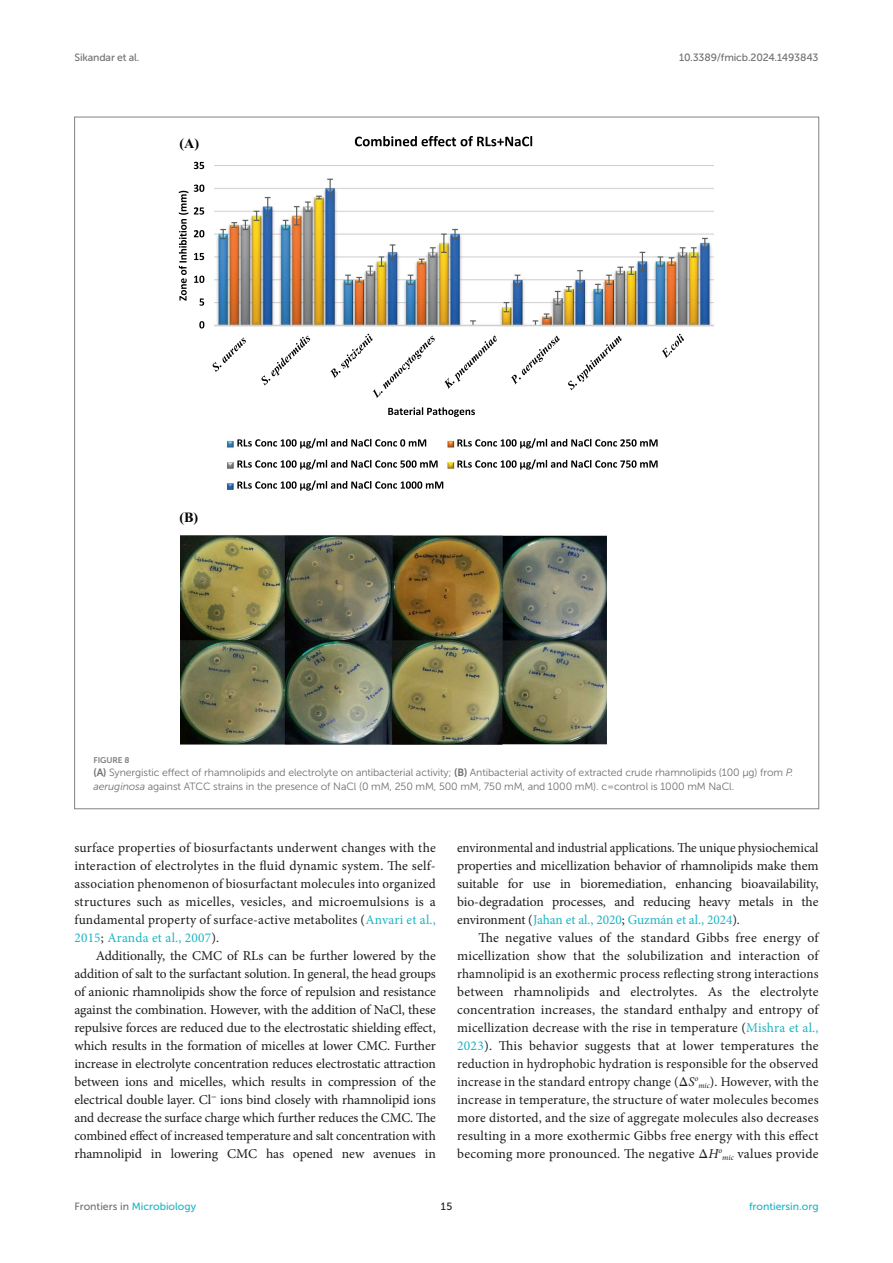
<style>
.page{position:relative;width:893px;height:1263px;background:#fff}
.page>*{position:absolute;margin:0;border:0;box-sizing:border-box;transform-origin:0 0}
.t1{font:700 14.25px "Times New Roman";color:#000}
.TEXT{font:13.5px/18px "Minion Pro";color:#1b1c1b;text-align:justify}
.FIG_LEG{font:10.5px/13.5px "Museo Sans 300";letter-spacing:-.01em;color:#706f70}
.t2{font:10.5px "Museo Sans 500";letter-spacing:-.015em;color:#706f70}
.t3{font:10.5px "Museo Sans 500";color:#1db5c3}
.t4{font:10.5px "Museo Sans 500";color:#1b1c1b}
.FIG_HD{font:8.25px "Museo Sans 700";letter-spacing:-.01em;color:#7e7f7f}
.s1{font-family:"Museo Sans 700"}
.s2{font-style:italic}
.s3{color:#1db5c3}
.s4{font-family:"STIX General"}
.s5{color:#706f70}
</style>
<div class="page">
<img style="left:215px;top:165px;width:499px;height:324px">
<img style="left:180px;top:535px;width:427px;height:209px">
<svg style="left:199px;top:321px;width:5px;height:7px"></svg>
<svg style="left:200px;top:298px;width:4px;height:8px"></svg>
<svg style="left:194px;top:276px;width:10px;height:7px"></svg>
<svg style="left:194px;top:253px;width:10px;height:7px"></svg>
<svg style="left:194px;top:230px;width:10px;height:7px"></svg>
<svg style="left:194px;top:207px;width:10px;height:8px"></svg>
<svg style="left:194px;top:185px;width:10px;height:7px"></svg>
<svg style="left:194px;top:162px;width:10px;height:7px"></svg>
<svg style="left:213px;top:337px;width:33px;height:35px"></svg>
<svg style="left:261px;top:335px;width:49px;height:50px"></svg>
<svg style="left:330px;top:334px;width:105px;height:64px"></svg>
<svg style="left:444px;top:336px;width:53px;height:53px"></svg>
<svg style="left:511px;top:335px;width:49px;height:50px"></svg>
<svg style="left:568px;top:336px;width:54px;height:54px"></svg>
<svg style="left:662px;top:334px;width:22px;height:24px"></svg>
<svg style="left:179px;top:191px;width:9px;height:110px"></svg>
<svg style="left:388px;top:407px;width:87px;height:10px"></svg>
<svg style="left:355px;top:136px;width:177px;height:10px"></svg>
<svg style="left:237px;top:438px;width:189px;height:10px"></svg>
<svg style="left:457px;top:438px;width:201px;height:10px"></svg>
<svg style="left:237px;top:459px;width:201px;height:11px"></svg>
<svg style="left:457px;top:459px;width:201px;height:11px"></svg>
<svg style="left:237px;top:480px;width:206px;height:11px"></svg>
<p class="t2" style="left:74px;top:51px;width:67px">Sikandar et al.</p>
<p class="t2" style="left:679px;top:51px;width:141px">10.3389/fmicb.2024.1493843</p>
<p class="t1" style="left:179px;top:133px;width:21px">(A)</p>
<p class="t1" style="left:179px;top:507px;width:20px">(B)</p>
<p class="FIG_HD" style="left:94px;top:755px;width:37px">FIGURE 8</p>
<p class="FIG_LEG" style="left:94px;top:766px;width:701px"><span class="s1">(A)</span> Synergistic effect of rhamnolipids and electrolyte on antibacterial activity; <span class="s1">(B)</span> Antibacterial activity of extracted crude rhamnolipids (100 µg) from <span class="s2">P. aeruginosa</span> against ATCC strains in the presence of NaCl (0 mM, 250 mM, 500 mM, 750 mM, and 1000 mM). c=control is 1000 mM NaCl.</p>
<p class="TEXT" style="left:74px;top:839px;width:363px">surface properties of biosurfactants underwent changes with the interaction of electrolytes in the fluid dynamic system. The self&shy;association phenomenon of biosurfactant molecules into organized structures such as micelles, vesicles, and microemulsions is a fundamental property of surface-active metabolites (<span class="s3">Anvari et al., 2015</span>; <span class="s3">Aranda et al., 2007</span>).</p>
<p class="TEXT" style="left:74px;top:947px;width:363px;text-indent:21px">Additionally, the CMC of RLs can be further lowered by the addition of salt to the surfactant solution. In general, the head groups of anionic rhamnolipids show the force of repulsion and resistance against the combination. However, with the addition of NaCl, these repulsive forces are reduced due to the electrostatic shielding effect, which results in the formation of micelles at lower CMC. Further increase in electrolyte concentration reduces electrostatic attraction between ions and micelles, which results in compression of the electrical double layer. Cl<sup>−</sup> ions bind closely with rhamnolipid ions and decrease the surface charge which further reduces the CMC. The combined effect of increased temperature and salt concentration with rhamnolipid in lowering CMC has opened new avenues in</p>
<p class="TEXT" style="left:457px;top:839px;width:363px">environmental and industrial applications. The unique physiochemical properties and micellization behavior of rhamnolipids make them suitable for use in bioremediation, enhancing bioavailability, bio-degradation processes, and reducing heavy metals in the environment (<span class="s3">Jahan et al., 2020</span>; <span class="s3">Guzmán et al., 2024</span>).</p>
<p class="TEXT" style="left:457px;top:929px;width:363px;text-indent:21px">The negative values of the standard Gibbs free energy of micellization show that the solubilization and interaction of rhamnolipid is an exothermic process reflecting strong interactions between rhamnolipids and electrolytes. As the electrolyte concentration increases, the standard enthalpy and entropy of micellization decrease with the rise in temperature (<span class="s3">Mishra et al., 2023</span>). This behavior suggests that at lower temperatures the reduction in hydrophobic hydration is responsible for the observed increase in the standard entropy change (<span class="s4">Δ</span><span class="s2">S</span><sup>o</sup><sub>mic</sub>). However, with the increase in temperature, the structure of water molecules becomes more distorted, and the size of aggregate molecules also decreases resulting in a more exothermic Gibbs free energy with this effect becoming more pronounced. The negative <span class="s4">Δ</span><span class="s2">H</span><sup>o</sup><sub>mic</sub> values provide</p>
<p class="t3" style="left:74px;top:1200px;width:123px"><span class="s5">Frontiers in</span> Microbiology</p>
<p class="t4" style="left:441px;top:1200px;width:13px">15</p>
<p class="t3" style="left:749px;top:1200px;width:71px">frontiersin.org</p>
</div>
